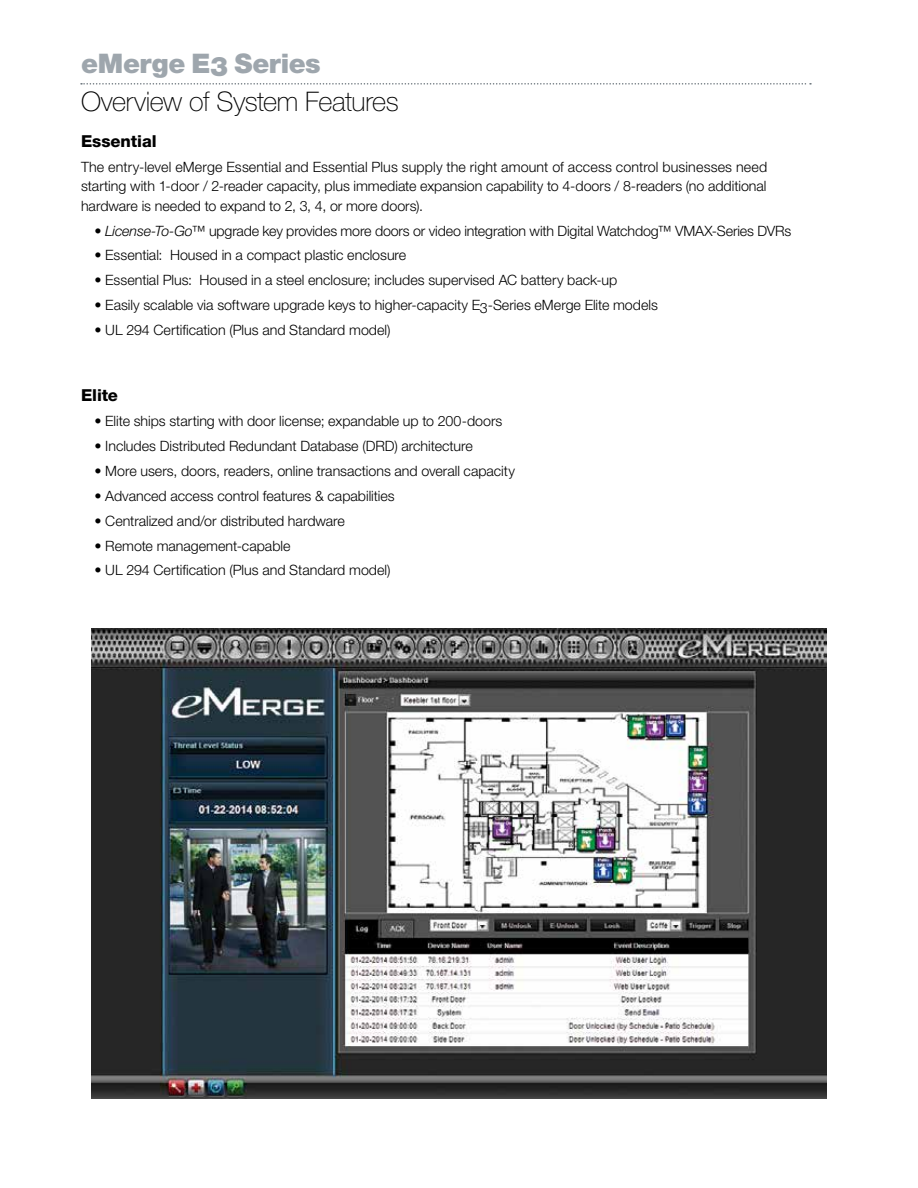
<style>
.page{position:relative;width:918px;height:1188px;background:#fff}
.page>*{position:absolute;margin:0;border:0;box-sizing:border-box;transform-origin:0 0}
.t1{font:100 27px "Helvetica Neue LT Std";letter-spacing:-.015em;color:#000}
.t2{font:900 27px "Helvetica Neue LT Std";letter-spacing:-.01em;color:#9ea6ad}
.t3{font:800 16.5px "Helvetica Neue LT Std";letter-spacing:-.005em;color:#000}
.t4{font:300 14.25px/19.5px "Helvetica Neue LT Std";color:#000;text-align:justify}
.s1{font-style:italic}
</style>
<div class="page">
<svg style="left:81px;top:83px;width:730px;height:2px"></svg>
<img style="left:91px;top:629px;width:736px;height:469px">
<h1 class="t2" style="left:81px;top:48px;width:241px">eMerge E3 Series</h1>
<h1 class="t1" style="left:81px;top:86px;width:319px">Overview of System Features</h1>
<p class="t3" style="left:81px;top:131px;width:77px">Essential</p>
<p class="t4" style="left:81px;top:157px;width:688px">The entry-level eMerge Essential and Essential Plus supply the right amount of access control businesses need starting with 1-door / 2-reader capacity, plus immediate expansion capability to 4-doors / 8-readers (no additional hardware is needed to expand to 2, 3, 4, or more doors).</p>
<p class="t4" style="left:94px;top:220px;width:698px">• <span class="s1">License-To-Go™</span> upgrade key provides more doors or video integration with Digital Watchdog™ VMAX-Series DVRs</p>
<p class="t4" style="left:94px;top:245px;width:313px">• Essential: Housed in a compact plastic enclosure</p>
<p class="t4" style="left:94px;top:270px;width:524px">• Essential Plus: Housed in a steel enclosure; includes supervised AC battery back-up</p>
<p class="t4" style="left:94px;top:295px;width:565px">• Easily scalable via software upgrade keys to higher-capacity E3-Series eMerge Elite models</p>
<p class="t4" style="left:94px;top:320px;width:298px">• UL 294 Certification (Plus and Standard model)</p>
<p class="t3" style="left:81px;top:385px;width:39px">Elite</p>
<p class="t4" style="left:94px;top:411px;width:409px">• Elite ships starting with door license; expandable up to 200-doors</p>
<p class="t4" style="left:94px;top:436px;width:380px">• Includes Distributed Redundant Database (DRD) architecture</p>
<p class="t4" style="left:94px;top:461px;width:422px">• More users, doors, readers, online transactions and overall capacity</p>
<p class="t4" style="left:94px;top:486px;width:302px">• Advanced access control features &amp; capabilities</p>
<p class="t4" style="left:94px;top:511px;width:252px">• Centralized and/or distributed hardware</p>
<p class="t4" style="left:94px;top:535px;width:198px">• Remote management-capable</p>
<p class="t4" style="left:94px;top:560px;width:298px">• UL 294 Certification (Plus and Standard model)</p>
</div>
